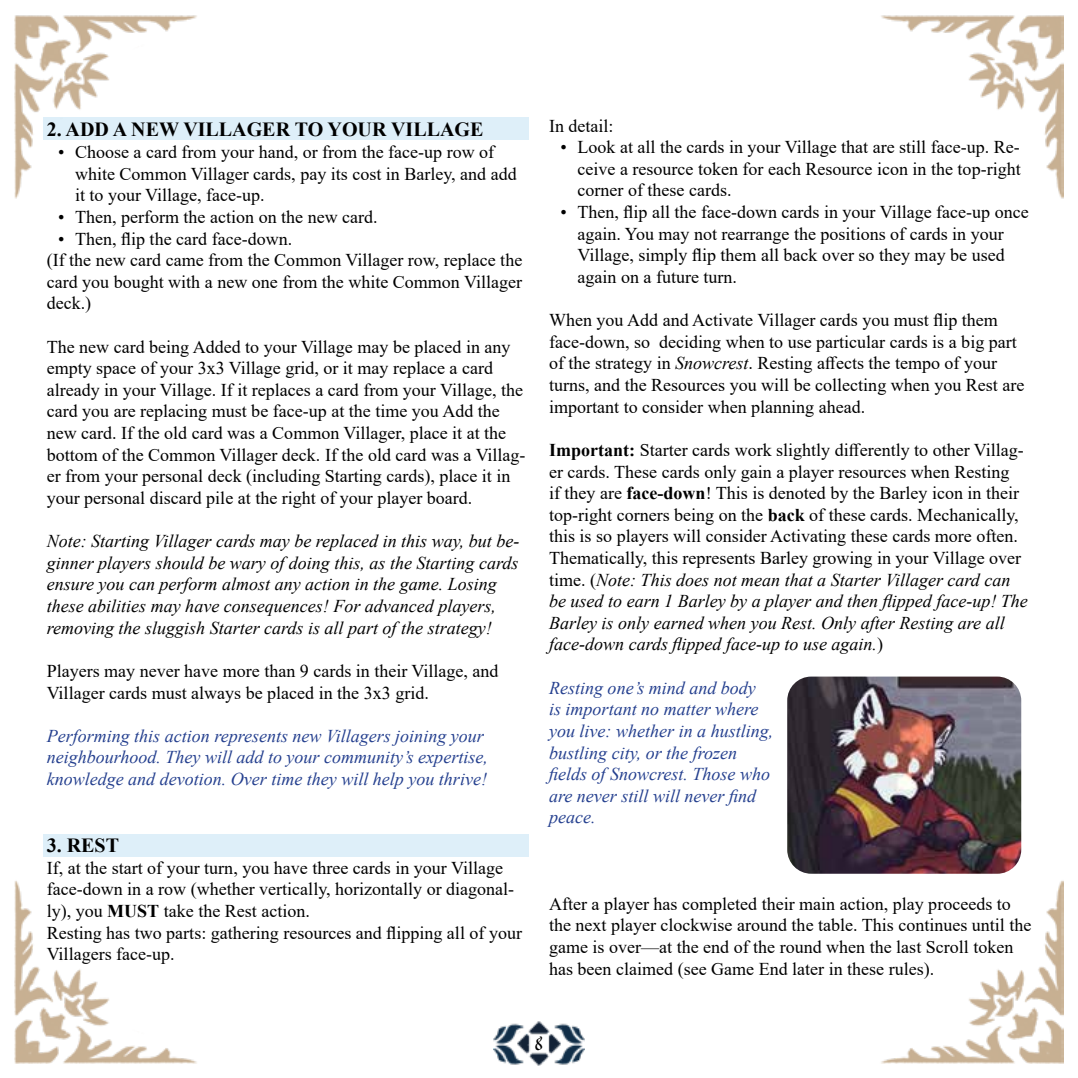
<style>
.page{position:relative;width:1078px;height:1078px;background:#fff}
.page>*{position:absolute;margin:0;border:0;box-sizing:border-box;transform-origin:0 0}
.t1{font:700 20px "Times New Roman";color:#000}
.t2{font:18px/21.6px "Times New Roman";color:#000}
.t3{font:italic 18px/21.6px "Times New Roman";color:#25408f}
.t4{font:italic 18px/21.6px "Times New Roman";color:#000}
.t5{font:17.2px "Dom Loves Mary Text";color:#000}
.s1{font-weight:700}
.s2{font-style:italic}
</style>
<div class="page">
<img style="left:504px;top:1063px;width:70px;height:2px">
<img style="left:14px;top:15px;width:1049px;height:1048px">
<img style="left:787px;top:676px;width:233px;height:197px">
<div style="left:44px;top:834px;width:485px;height:22px;background:#deeff9"></div>
<div style="left:44px;top:118px;width:485px;height:22px;background:#deeff9"></div>
<p class="t1" style="left:47px;top:115px;width:438px">2. ADD A NEW VILLAGER TO YOUR VILLAGE</p>
<p class="t2" style="left:75px;top:141px;width:443px;text-indent:-17px">• Choose a card from your hand, or from the face-up row of white Common Villager cards, pay its cost in Barley, and add it to your Village, face-up.</p>
<p class="t2" style="left:58px;top:205px;width:321px">• Then, perform the action on the new card.</p>
<p class="t2" style="left:47px;top:227px;width:477px;text-indent:11px">• Then, flip the card face-down.<br>(If the new card came from the Common Villager row, replace the card you bought with a new one from the white Common Villager deck.)</p>
<p class="t2" style="left:47px;top:335px;width:480px">The new card being Added to your Village may be placed in any empty space of your 3x3 Village grid, or it may replace a card already in your Village. If it replaces a card from your Village, the card you are replacing must be face-up at the time you Add the new card. If the old card was a Common Villager, place it at the bottom of the Common Villager deck. If the old card was a Villag&shy;er from your personal deck (including Starting cards), place it in your personal discard pile at the right of your player board.</p>
<p class="t4" style="left:47px;top:530px;width:474px">Note: Starting Villager cards may be replaced in this way, but be&shy;ginner players should be wary of doing this, as the Starting cards ensure you can perform almost any action in the game. Losing these abilities may have consequences! For advanced players, removing the sluggish Starter cards is all part of the strategy!</p>
<p class="t2" style="left:47px;top:659px;width:453px">Players may never have more than 9 cards in their Village, and<br>Villager cards must always be placed in the 3x3 grid.</p>
<p class="t3" style="left:47px;top:724px;width:442px">Performing this action represents new Villagers joining your neighbourhood. They will add to your community’s expertise, knowledge and devotion. Over time they will help you thrive!</p>
<p class="t1" style="left:47px;top:830px;width:74px">3. REST</p>
<p class="t2" style="left:47px;top:856px;width:476px">If, at the start of your turn, you have three cards in your Village face-down in a row (whether vertically, horizontally or diagonal&shy;ly), you <span class="s1">MUST</span> take the Rest action.<br>Resting has two parts: gathering resources and flipping all of your Villagers face-up.</p>
<p class="t2" style="left:549px;top:114px;width:66px">In detail:</p>
<p class="t2" style="left:577px;top:136px;width:444px;text-align:justify;text-indent:-17px">• Look at all the cards in your Village that are still face-up. Re&shy;ceive a resource token for each Resource icon in the top-right corner of these cards.</p>
<p class="t2" style="left:577px;top:201px;width:452px;text-indent:-17px">• Then, flip all the face-down cards in your Village face-up once again. You may not rearrange the positions of cards in your Village, simply flip them all back over so they may be used again on a future turn.</p>
<p class="t2" style="left:549px;top:309px;width:476px">When you Add and Activate Villager cards you must flip them face-down, so deciding when to use particular cards is a big part of the strategy in <span class="s2">Snowcrest</span>. Resting affects the tempo of your turns, and the Resources you will be collecting when you Rest are important to consider when planning ahead.</p>
<p class="t2" style="left:549px;top:438px;width:480px"><span class="s1">Important:</span> Starter cards work slightly differently to other Villag&shy;er cards. These cards only gain a player resources when Resting<br>if they are <span class="s1">face-down</span>! This is denoted by the Barley icon in their top-right corners being on the <span class="s1">back</span> of these cards. Mechanically, this is so players will consider Activating these cards more often.<br>Thematically, this represents Barley growing in your Village over time. (<span class="s2">Note: This does not mean that a Starter Villager card can be used to earn 1 Barley by a player and then flipped face-up! The Barley is only earned when you Rest. Only after Resting are all face-down cards flipped face-up to use again.</span>)</p>
<p class="t3" style="left:549px;top:676px;width:225px">Resting one’s mind and body<br>is important no matter where you live: whether in a hustling, bustling city, or the frozen fields of Snowcrest. Those who are never still will never find peace.</p>
<p class="t2" style="left:549px;top:892px;width:483px">After a player has completed their main action, play proceeds to the next player clockwise around the table. This continues until the game is over—at the end of the round when the last Scroll token has been claimed (see Game End later in these rules).</p>
<p class="t5" style="left:534px;top:1032px;width:10px">8</p>
</div>
